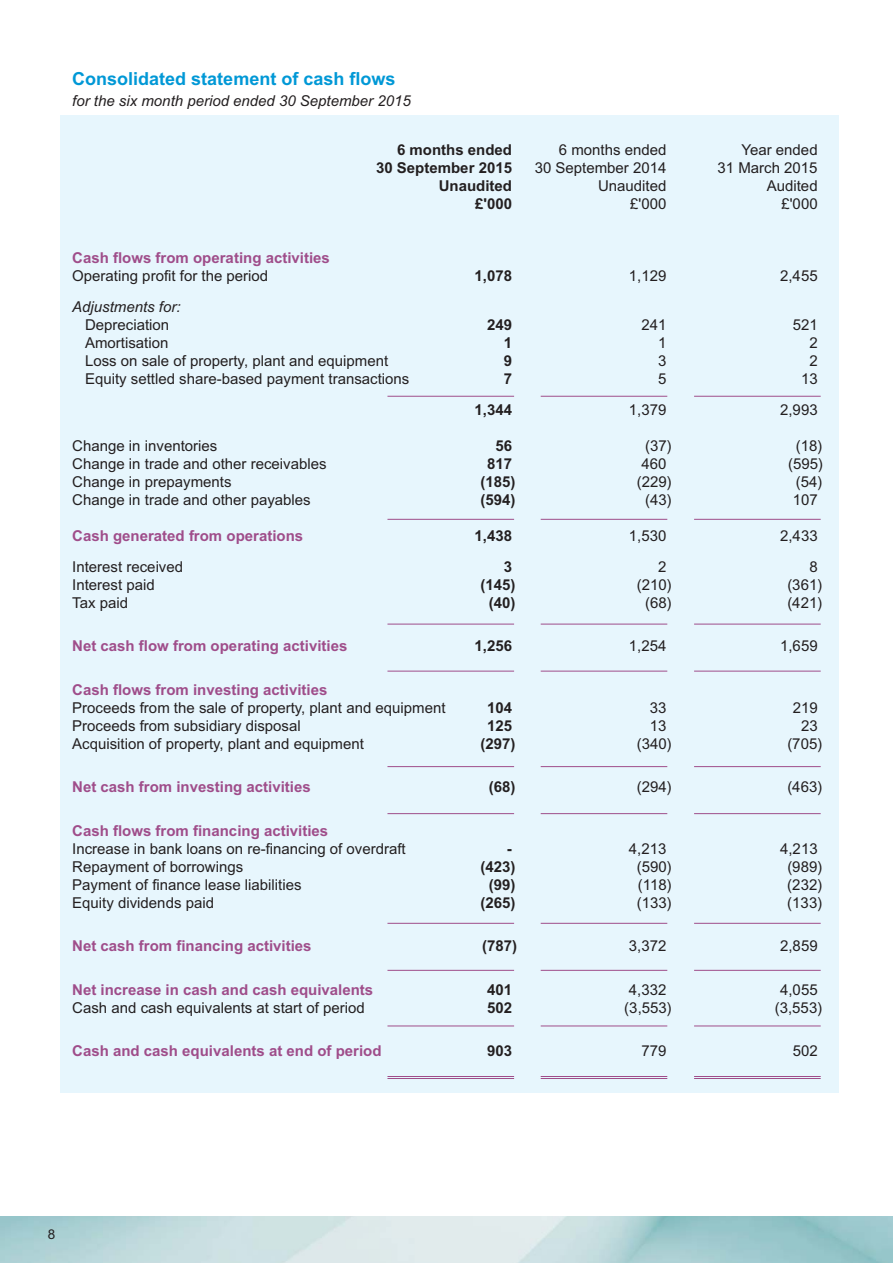
<style>
.page{position:relative;width:893px;height:1263px;background:#fff}
.page>*{position:absolute;margin:0;border:0;box-sizing:border-box;transform-origin:0 0}
.t1{font:700 18px "Arial";color:#0098d6}
.t2{font:15px "Arial";color:#231f20}
.t3{font:700 15px "Arial";color:#9f4d8a}
.t4{font:700 15px "Arial";color:#231f20}
.t5{font:italic 15px "Arial";color:#231f20}
.t6{font:13.5px "Arial";color:#231f20}
</style>
<div class="page">
<div style="left:60px;top:116px;width:778px;height:977px;background:#e7f6fd"></div>
<hr style="left:387px;top:396px;width:127px;height:1px;background:#9f4d8a">
<hr style="left:541px;top:396px;width:126px;height:1px;background:#9f4d8a">
<hr style="left:694px;top:396px;width:127px;height:1px;background:#9f4d8a">
<hr style="left:387px;top:519px;width:127px;height:1px;background:#9f4d8a">
<hr style="left:541px;top:519px;width:126px;height:1px;background:#9f4d8a">
<hr style="left:694px;top:519px;width:127px;height:1px;background:#9f4d8a">
<hr style="left:387px;top:624px;width:127px;height:1px;background:#9f4d8a">
<hr style="left:387px;top:671px;width:127px;height:1px;background:#9f4d8a">
<hr style="left:541px;top:624px;width:126px;height:1px;background:#9f4d8a">
<hr style="left:541px;top:671px;width:126px;height:1px;background:#9f4d8a">
<hr style="left:694px;top:624px;width:127px;height:1px;background:#9f4d8a">
<hr style="left:694px;top:671px;width:127px;height:1px;background:#9f4d8a">
<hr style="left:387px;top:766px;width:127px;height:1px;background:#9f4d8a">
<hr style="left:387px;top:813px;width:127px;height:1px;background:#9f4d8a">
<hr style="left:541px;top:766px;width:126px;height:1px;background:#9f4d8a">
<hr style="left:541px;top:813px;width:126px;height:1px;background:#9f4d8a">
<hr style="left:694px;top:766px;width:127px;height:1px;background:#9f4d8a">
<hr style="left:694px;top:813px;width:127px;height:1px;background:#9f4d8a">
<hr style="left:387px;top:1025px;width:127px;height:1px;background:#9f4d8a">
<hr style="left:387px;top:1076px;width:127px;height:1px;background:#9f4d8a">
<hr style="left:387px;top:1078px;width:127px;height:1px;background:#9f4d8a">
<hr style="left:541px;top:1025px;width:126px;height:1px;background:#9f4d8a">
<hr style="left:541px;top:1076px;width:126px;height:1px;background:#9f4d8a">
<hr style="left:541px;top:1078px;width:126px;height:1px;background:#9f4d8a">
<hr style="left:694px;top:1025px;width:127px;height:1px;background:#9f4d8a">
<hr style="left:694px;top:1076px;width:127px;height:1px;background:#9f4d8a">
<hr style="left:694px;top:1078px;width:127px;height:1px;background:#9f4d8a">
<hr style="left:387px;top:923px;width:127px;height:1px;background:#9f4d8a">
<hr style="left:387px;top:970px;width:127px;height:1px;background:#9f4d8a">
<hr style="left:541px;top:923px;width:126px;height:1px;background:#9f4d8a">
<hr style="left:541px;top:970px;width:126px;height:1px;background:#9f4d8a">
<hr style="left:694px;top:923px;width:127px;height:1px;background:#9f4d8a">
<hr style="left:694px;top:970px;width:127px;height:1px;background:#9f4d8a">
<p class="t1" style="left:72px;top:73px;width:325px">Consolidated statement of cash flows</p>
<p class="t5" style="left:72px;top:95px;width:340px">for the six month period ended 30 September 2015</p>
<p class="t4" style="left:397px;top:145px;width:117px">6 months ended</p>
<p class="t2" style="left:559px;top:145px;width:109px">6 months ended</p>
<p class="t2" style="left:741px;top:145px;width:78px">Year ended</p>
<p class="t4" style="left:376px;top:163px;width:137px">30 September 2015</p>
<p class="t2" style="left:535px;top:163px;width:133px">30 September 2014</p>
<p class="t2" style="left:718px;top:163px;width:102px">31 March 2015</p>
<p class="t4" style="left:439px;top:181px;width:75px">Unaudited</p>
<p class="t2" style="left:598px;top:181px;width:70px">Unaudited</p>
<p class="t2" style="left:767px;top:181px;width:52px">Audited</p>
<p class="t4" style="left:475px;top:199px;width:38px">£'000</p>
<p class="t2" style="left:630px;top:199px;width:38px">£'000</p>
<p class="t2" style="left:781px;top:199px;width:38px">£'000</p>
<p class="t3" style="left:72px;top:253px;width:259px">Cash flows from operating activities</p>
<p class="t2" style="left:72px;top:271px;width:197px">Operating profit for the period</p>
<p class="t4" style="left:474px;top:271px;width:39px">1,078</p>
<p class="t2" style="left:629px;top:271px;width:39px">1,129</p>
<p class="t2" style="left:780px;top:271px;width:39px">2,455</p>
<p class="t5" style="left:72px;top:301px;width:110px">Adjustments for:</p>
<p class="t2" style="left:85px;top:319px;width:86px">Depreciation</p>
<p class="t4" style="left:487px;top:319px;width:27px">249</p>
<p class="t2" style="left:641px;top:319px;width:27px">241</p>
<p class="t2" style="left:793px;top:319px;width:27px">521</p>
<p class="t2" style="left:85px;top:337px;width:85px">Amortisation</p>
<p class="t4" style="left:504px;top:337px;width:10px">1</p>
<p class="t2" style="left:658px;top:337px;width:10px">1</p>
<p class="t2" style="left:809px;top:337px;width:10px">2</p>
<p class="t2" style="left:85px;top:355px;width:305px">Loss on sale of property, plant and equipment</p>
<p class="t4" style="left:504px;top:355px;width:10px">9</p>
<p class="t2" style="left:658px;top:355px;width:10px">3</p>
<p class="t2" style="left:809px;top:355px;width:10px">2</p>
<p class="t2" style="left:85px;top:373px;width:326px">Equity settled share-based payment transactions</p>
<p class="t4" style="left:504px;top:373px;width:10px">7</p>
<p class="t2" style="left:658px;top:373px;width:10px">5</p>
<p class="t2" style="left:801px;top:373px;width:18px">13</p>
<p class="t4" style="left:474px;top:404px;width:39px">1,344</p>
<p class="t2" style="left:629px;top:404px;width:39px">1,379</p>
<p class="t2" style="left:780px;top:404px;width:39px">2,993</p>
<p class="t2" style="left:72px;top:440px;width:147px">Change in inventories</p>
<p class="t4" style="left:495px;top:440px;width:18px">56</p>
<p class="t2" style="left:645px;top:440px;width:28px">(37)</p>
<p class="t2" style="left:796px;top:440px;width:28px">(18)</p>
<p class="t2" style="left:72px;top:458px;width:256px">Change in trade and other receivables</p>
<p class="t4" style="left:487px;top:458px;width:27px">817</p>
<p class="t2" style="left:641px;top:458px;width:27px">460</p>
<p class="t2" style="left:788px;top:458px;width:37px">(595)</p>
<p class="t2" style="left:72px;top:476px;width:161px">Change in prepayments</p>
<p class="t4" style="left:481px;top:476px;width:37px">(185)</p>
<p class="t2" style="left:637px;top:476px;width:37px">(229)</p>
<p class="t2" style="left:796px;top:476px;width:28px">(54)</p>
<p class="t2" style="left:72px;top:494px;width:240px">Change in trade and other payables</p>
<p class="t4" style="left:481px;top:494px;width:37px">(594)</p>
<p class="t2" style="left:645px;top:494px;width:28px">(43)</p>
<p class="t2" style="left:793px;top:494px;width:27px">107</p>
<p class="t3" style="left:72px;top:530px;width:232px">Cash generated from operations</p>
<p class="t4" style="left:474px;top:530px;width:39px">1,438</p>
<p class="t2" style="left:629px;top:530px;width:39px">1,530</p>
<p class="t2" style="left:780px;top:530px;width:39px">2,433</p>
<p class="t2" style="left:72px;top:561px;width:112px">Interest received</p>
<p class="t4" style="left:504px;top:561px;width:10px">3</p>
<p class="t2" style="left:658px;top:561px;width:10px">2</p>
<p class="t2" style="left:809px;top:561px;width:10px">8</p>
<p class="t2" style="left:72px;top:579px;width:84px">Interest paid</p>
<p class="t4" style="left:481px;top:579px;width:37px">(145)</p>
<p class="t2" style="left:637px;top:579px;width:37px">(210)</p>
<p class="t2" style="left:787px;top:579px;width:37px">(361)</p>
<p class="t2" style="left:72px;top:597px;width:57px">Tax paid</p>
<p class="t4" style="left:489px;top:597px;width:28px">(40)</p>
<p class="t2" style="left:645px;top:597px;width:28px">(68)</p>
<p class="t2" style="left:787px;top:597px;width:37px">(421)</p>
<p class="t3" style="left:72px;top:640px;width:277px">Net cash flow from operating activities</p>
<p class="t4" style="left:474px;top:640px;width:39px">1,256</p>
<p class="t2" style="left:629px;top:640px;width:39px">1,254</p>
<p class="t2" style="left:780px;top:640px;width:39px">1,659</p>
<p class="t3" style="left:72px;top:684px;width:257px">Cash flows from investing activities</p>
<p class="t2" style="left:72px;top:702px;width:375px">Proceeds from the sale of property, plant and equipment</p>
<p class="t4" style="left:487px;top:702px;width:27px">104</p>
<p class="t2" style="left:650px;top:702px;width:18px">33</p>
<p class="t2" style="left:793px;top:702px;width:27px">219</p>
<p class="t2" style="left:72px;top:720px;width:230px">Proceeds from subsidiary disposal</p>
<p class="t4" style="left:487px;top:720px;width:27px">125</p>
<p class="t2" style="left:650px;top:720px;width:18px">13</p>
<p class="t2" style="left:801px;top:720px;width:18px">23</p>
<p class="t2" style="left:72px;top:738px;width:293px">Acquisition of property, plant and equipment</p>
<p class="t4" style="left:481px;top:738px;width:37px">(297)</p>
<p class="t2" style="left:637px;top:738px;width:37px">(340)</p>
<p class="t2" style="left:787px;top:738px;width:37px">(705)</p>
<p class="t3" style="left:72px;top:781px;width:240px">Net cash from investing activities</p>
<p class="t4" style="left:489px;top:781px;width:28px">(68)</p>
<p class="t2" style="left:637px;top:781px;width:37px">(294)</p>
<p class="t2" style="left:787px;top:781px;width:37px">(463)</p>
<p class="t3" style="left:72px;top:825px;width:257px">Cash flows from financing activities</p>
<p class="t2" style="left:72px;top:843px;width:335px">Increase in bank loans on re-financing of overdraft</p>
<p class="t4" style="left:507px;top:843px;width:6px">-</p>
<p class="t2" style="left:629px;top:843px;width:39px">4,213</p>
<p class="t2" style="left:780px;top:843px;width:39px">4,213</p>
<p class="t2" style="left:72px;top:861px;width:172px">Repayment of borrowings</p>
<p class="t4" style="left:481px;top:861px;width:37px">(423)</p>
<p class="t2" style="left:637px;top:861px;width:37px">(590)</p>
<p class="t2" style="left:787px;top:861px;width:37px">(989)</p>
<p class="t2" style="left:72px;top:879px;width:231px">Payment of finance lease liabilities</p>
<p class="t4" style="left:489px;top:879px;width:28px">(99)</p>
<p class="t2" style="left:638px;top:879px;width:35px">(118)</p>
<p class="t2" style="left:787px;top:879px;width:37px">(232)</p>
<p class="t2" style="left:72px;top:897px;width:143px">Equity dividends paid</p>
<p class="t4" style="left:481px;top:897px;width:37px">(265)</p>
<p class="t2" style="left:637px;top:897px;width:37px">(133)</p>
<p class="t2" style="left:787px;top:897px;width:37px">(133)</p>
<p class="t3" style="left:72px;top:940px;width:241px">Net cash from financing activities</p>
<p class="t4" style="left:482px;top:940px;width:37px">(787)</p>
<p class="t2" style="left:629px;top:940px;width:39px">3,372</p>
<p class="t2" style="left:780px;top:940px;width:39px">2,859</p>
<p class="t3" style="left:72px;top:984px;width:302px">Net increase in cash and cash equivalents</p>
<p class="t4" style="left:487px;top:984px;width:27px">401</p>
<p class="t2" style="left:629px;top:984px;width:39px">4,332</p>
<p class="t2" style="left:780px;top:984px;width:39px">4,055</p>
<p class="t2" style="left:72px;top:1002px;width:294px">Cash and cash equivalents at start of period</p>
<p class="t4" style="left:487px;top:1002px;width:27px">502</p>
<p class="t2" style="left:624px;top:1002px;width:49px">(3,553)</p>
<p class="t2" style="left:775px;top:1002px;width:49px">(3,553)</p>
<p class="t3" style="left:72px;top:1045px;width:311px">Cash and cash equivalents at end of period</p>
<p class="t4" style="left:487px;top:1045px;width:27px">903</p>
<p class="t2" style="left:641px;top:1045px;width:27px">779</p>
<p class="t2" style="left:793px;top:1045px;width:27px">502</p>
<p class="t6" style="left:48px;top:1229px;width:9px">8</p>
</div>
